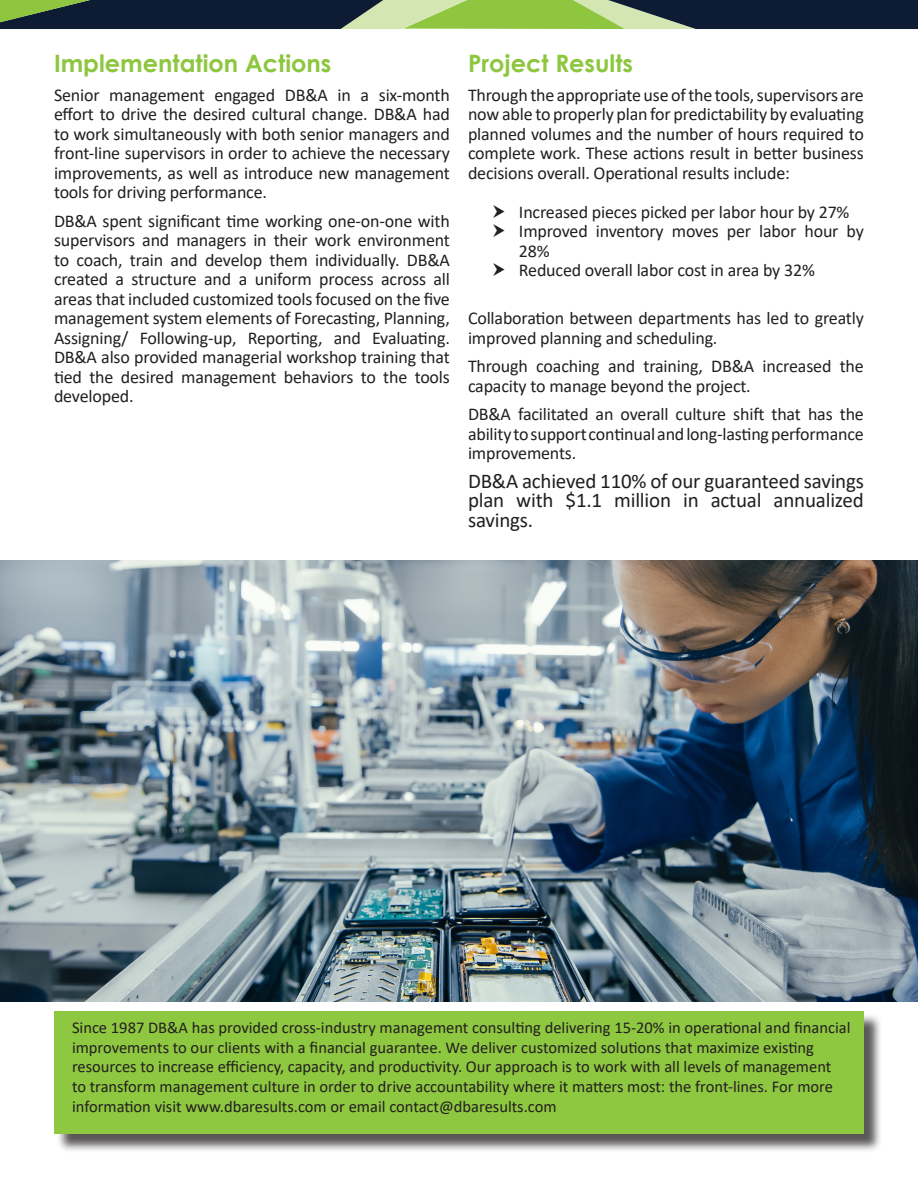
<style>
.page{position:relative;width:918px;height:1188px;background:#fff}
.page>*{position:absolute;margin:0;border:0;box-sizing:border-box;transform-origin:0 0}
.Paragraph_Style_1{font:700 24px "Century Gothic";color:#8dc63f}
.Paragraph_Style_1-2{font:21px/19.5px "Calibri";letter-spacing:-.01em;color:#231f20;text-align:justify}
.Paragraph_Style_1-3{font:18px/19.5px "Calibri";letter-spacing:-.01em;color:#231f20;text-align:justify}
.t1{font:16.5px/19.8px "Calibri";color:#231f20}
</style>
<div class="page">
<svg style="left:0;top:0;width:918px;height:29px;background:#445d46"></svg>
<div style="left:56px;top:1014px;width:827px;height:138px;background:#231f20;opacity:.75"></div>
<div style="left:54px;top:1011px;width:810px;height:123px;background:#8ec740"></div>
<img style="left:0;top:561px;width:918px;height:441px">
<p class="Paragraph_Style_1" style="left:54px;top:45px;width:279px">Implementation Actions</p>
<p class="Paragraph_Style_1-3" style="left:54px;top:84px;width:397px">Senior management engaged DB&amp;A in a six-month effort to drive the desired cultural change. DB&amp;A had to work simultaneously with both senior managers and front-line supervisors in order to achieve the necessary improvements, as well as introduce new management tools for driving performance.</p>
<p class="Paragraph_Style_1-3" style="left:54px;top:210px;width:397px">DB&amp;A spent significant time working one-on-one with supervisors and managers in their work environment to coach, train and develop them individually. DB&amp;A created a structure and a uniform process across all areas that included customized tools focused on the five management system elements of Forecasting, Planning, Assigning/ Following-up, Reporting, and Evaluating.<br>DB&amp;A also provided managerial workshop training that tied the desired management behaviors to the tools developed.</p>
<p class="Paragraph_Style_1" style="left:468px;top:45px;width:167px">Project Results</p>
<p class="Paragraph_Style_1-3" style="left:468px;top:84px;width:397px">Through the appropriate use of the tools, supervisors are now able to properly plan for predictability by evaluating planned volumes and the number of hours required to complete work. These actions result in better business decisions overall. Operational results include:</p>
<p class="Paragraph_Style_1-3" style="left:519px;top:202px;width:332px">Increased pieces picked per labor hour by 27%</p>
<p class="Paragraph_Style_1-3" style="left:519px;top:221px;width:346px">Improved inventory moves per labor hour by<br>28%</p>
<p class="Paragraph_Style_1-3" style="left:519px;top:260px;width:297px">Reduced overall labor cost in area by 32%</p>
<p class="Paragraph_Style_1-3" style="left:468px;top:308px;width:397px">Collaboration between departments has led to greatly improved planning and scheduling.</p>
<p class="Paragraph_Style_1-3" style="left:468px;top:356px;width:397px">Through coaching and training, DB&amp;A increased the capacity to manage beyond the project.</p>
<p class="Paragraph_Style_1-3" style="left:468px;top:404px;width:397px">DB&amp;A facilitated an overall culture shift that has the ability to support continual and long-lasting performance improvements.</p>
<p class="Paragraph_Style_1-2" style="left:468px;top:471px;width:397px">DB&amp;A achieved 110% of our guaranteed savings plan with $1.1 million in actual annualized savings.</p>
<p class="t1" style="left:72px;top:1017px;width:780px">Since 1987 DB&amp;A has provided cross-industry management consulting delivering 15-20% in operational and financial improvements to our clients with a financial guarantee. We deliver customized solutions that maximize existing resources to increase efficiency, capacity, and productivity. Our approach is to work with all levels of management<br>to transform management culture in order to drive accountability where it matters most: the front-lines. For more information visit www.dbaresults.com or email contact@dbaresults.com</p>
</div>
